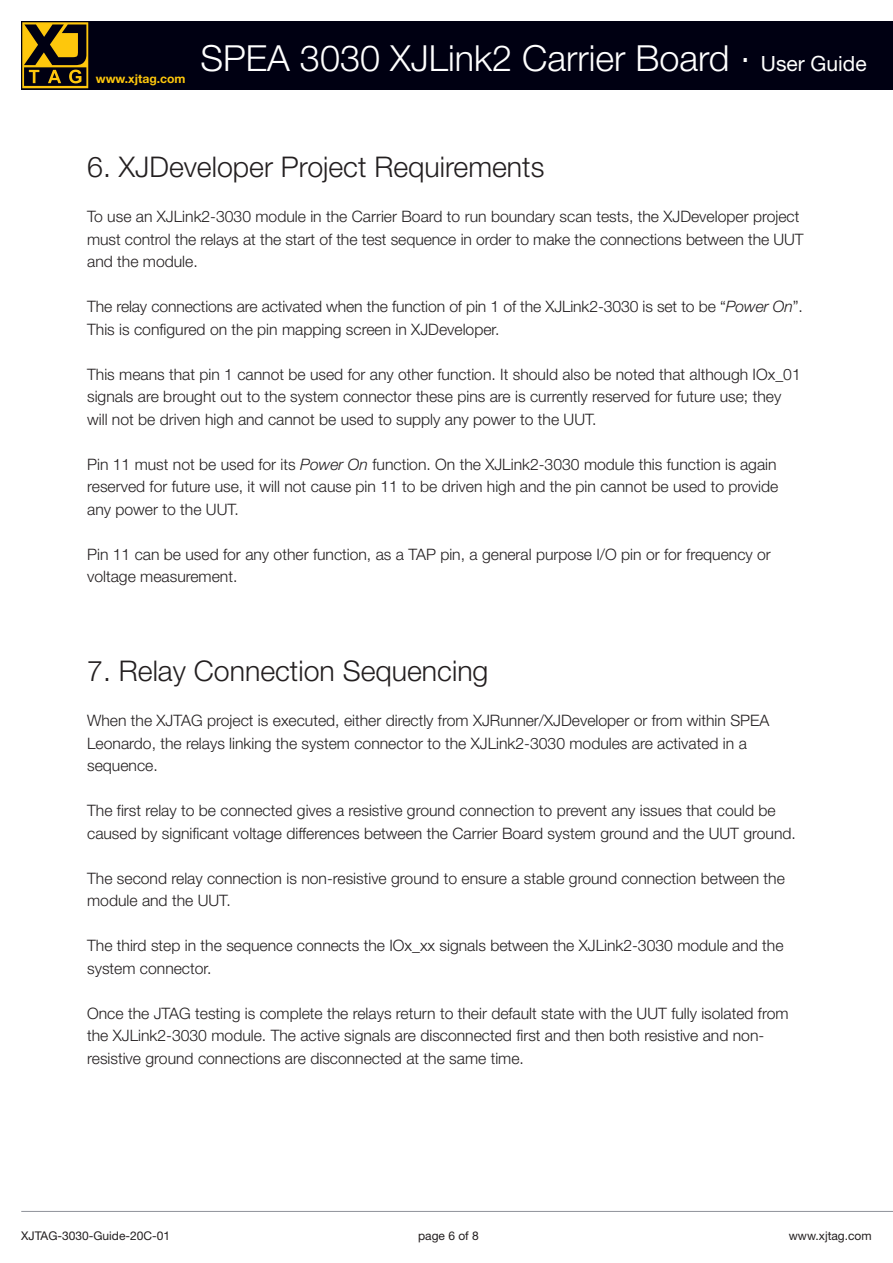
<style>
.page{position:relative;width:893px;height:1263px;background:#fff}
.page>*{position:absolute;margin:0;border:0;box-sizing:border-box;transform-origin:0 0}
.t1{font:300 36px "Helvetica Neue LT";color:#fff}
.t2{font:300 28.5px "Helvetica Neue LT";color:#231f20}
.t3{font:300 15.75px/22.5px "Helvetica Neue LT";color:#231f20}
.t4{font:700 12.15px "Helvetica Neue LT";color:#fec70c}
.t5{font:12px "Helvetica Neue LT";color:#231f20}
.s1{font-weight:400;font-size:21px}
.s2{font-style:italic}
</style>
<div class="page">
<hr style="left:21px;top:1211px;width:872px;height:1px;background:#8f9299">
<div style="left:21px;top:21px;width:872px;height:68px;background:#000012"></div>
<svg style="left:22px;top:22px;width:66px;height:66px"></svg>
<p class="t4" style="left:96px;top:72px;width:91px">www.xjtag.com</p>
<h1 class="t1" style="left:201px;top:36px;width:667px">SPEA 3030 XJLink2 Carrier Board <sup>.</sup> <span class="s1">User Guide</span></h1>
<h2 class="t2" style="left:87px;top:150px;width:459px">6. XJDeveloper Project Requirements</h2>
<p class="t3" style="left:87px;top:205px;width:718px">To use an XJLink2-3030 module in the Carrier Board to run boundary scan tests, the XJDeveloper project must control the relays at the start of the test sequence in order to make the connections between the UUT and the module.</p>
<p class="t3" style="left:87px;top:295px;width:717px">The relay connections are activated when the function of pin 1 of the XJLink2-3030 is set to be “<span class="s2">Power On</span>”.<br>This is configured on the pin mapping screen in XJDeveloper.</p>
<p class="t3" style="left:87px;top:362px;width:715px">This means that pin 1 cannot be used for any other function. It should also be noted that although IOx_01 signals are brought out to the system connector these pins are is currently reserved for future use; they will not be driven high and cannot be used to supply any power to the UUT.</p>
<p class="t3" style="left:87px;top:452px;width:693px;text-align:justify">Pin 11 must not be used for its <span class="s2">Power On</span> function. On the XJLink2-3030 module this function is again reserved for future use, it will not cause pin 11 to be driven high and the pin cannot be used to provide any power to the UUT.</p>
<p class="t3" style="left:87px;top:542px;width:685px">Pin 11 can be used for any other function, as a TAP pin, a general purpose I/O pin or for frequency or voltage measurement.</p>
<h2 class="t2" style="left:87px;top:654px;width:403px">7. Relay Connection Sequencing</h2>
<p class="t3" style="left:87px;top:709px;width:684px">When the XJTAG project is executed, either directly from XJRunner/XJDeveloper or from within SPEA<br>Leonardo, the relays linking the system connector to the XJLink2-3030 modules are activated in a sequence.</p>
<p class="t3" style="left:87px;top:799px;width:710px">The first relay to be connected gives a resistive ground connection to prevent any issues that could be caused by significant voltage differences between the Carrier Board system ground and the UUT ground.</p>
<p class="t3" style="left:87px;top:866px;width:699px">The second relay connection is non-resistive ground to ensure a stable ground connection between the module and the UUT.</p>
<p class="t3" style="left:87px;top:934px;width:698px">The third step in the sequence connects the IOx_xx signals between the XJLink2-3030 module and the system connector.</p>
<p class="t3" style="left:87px;top:1001px;width:703px">Once the JTAG testing is complete the relays return to their default state with the UUT fully isolated from the XJLink2-3030 module. The active signals are disconnected first and then both resistive and non&shy;resistive ground connections are disconnected at the same time.</p>
<p class="t5" style="left:21px;top:1229px;width:150px">XJTAG-3030-Guide-20C-01</p>
<p class="t5" style="left:418px;top:1229px;width:62px">page 6 of 8</p>
<p class="t5" style="left:789px;top:1229px;width:84px">www.xjtag.com</p>
</div>
